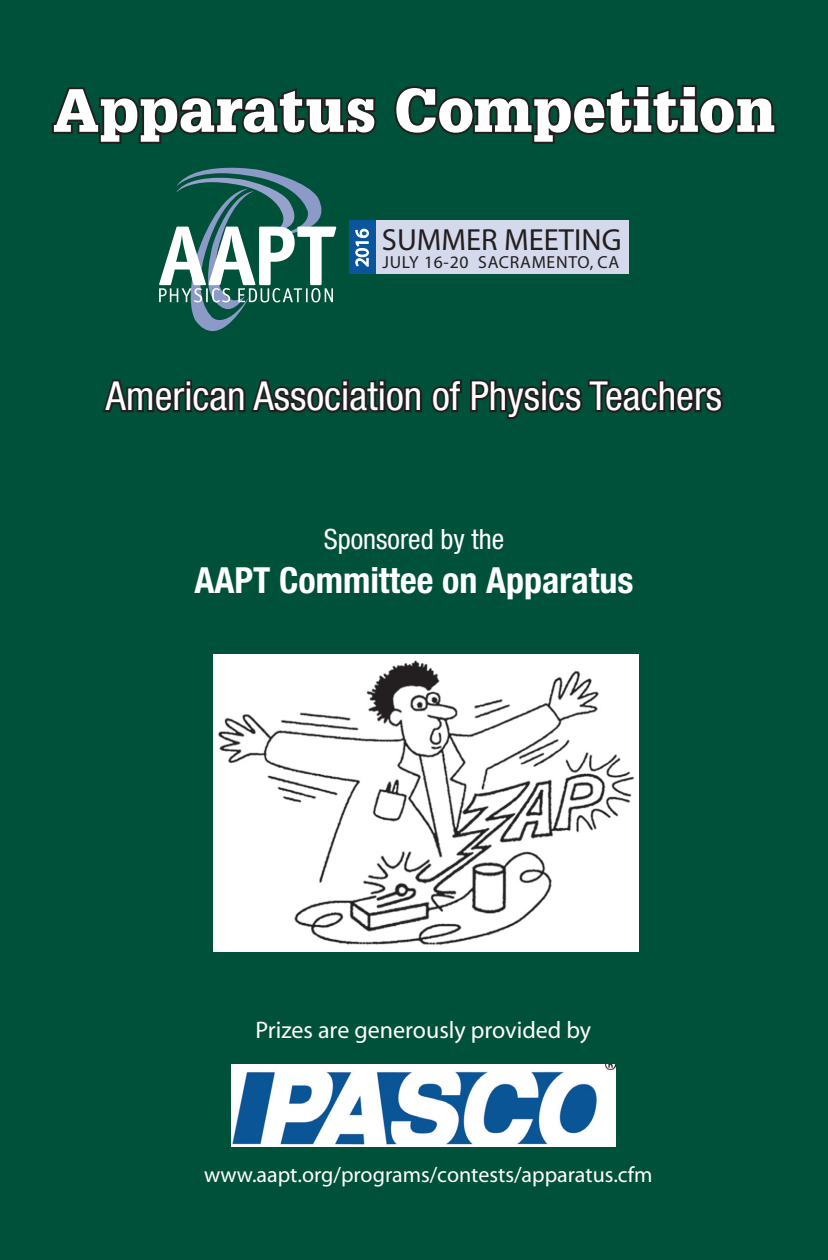
<style>
.page{position:relative;width:828px;height:1260px;background:#005139}
.page>*{position:absolute;margin:0;border:0;box-sizing:border-box;transform-origin:0 0}
.t1{font:64px "Square Serif Black DTC";color:#fff}
.t2{font:condensed 40px "Helvetica Neue LT Std";color:#fff}
.t3{font:700 condensed 36px "Helvetica Neue LT Std";color:#fff}
.t4{font:30.6px "Myriad";color:#231f20}
.t5{font:condensed 28px "Helvetica Neue LT Std";color:#fff}
.t6{font:24px "Myriad";color:#fff}
.t7{font:22px "Myriad";color:#fff}
.t8{font:17.4px "Myriad";letter-spacing:.04em;color:#231f20}
.s1{font-style:inherit}
</style>
<div class="page">
<svg style="left:50px;top:84px;width:328px;height:62px;background:#0b3f30"></svg>
<svg style="left:392px;top:83px;width:386px;height:63px;background:#0b4030"></svg>
<img style="left:214px;top:654px;width:425px;height:297px">
<img style="left:231px;top:1065px;width:385px;height:81px">
<svg style="left:101px;top:168px;width:624px;height:275px;background:#1f5f4f"></svg>
<h1 class="t1" style="left:53px;top:73px;width:724px"><span class="s1">A</span>pparatus Competition</h1>
<h3 class="t4" style="left:382px;top:225px;width:241px">SUMMER MEETING</h3>
<p class="t8" style="left:382px;top:253px;width:238px">JULY 16-20 SACRAMENTO, CA</p>
<h2 class="t2" style="left:106px;top:373px;width:618px">American Association of Physics Teachers</h2>
<p class="t5" style="left:324px;top:523px;width:182px">Sponsored by the</p>
<h3 class="t3" style="left:195px;top:558px;width:440px">AAPT Committee on Apparatus</h3>
<p class="t6" style="left:255px;top:1018px;width:337px">Prizes are generously provided by</p>
<p class="t7" style="left:204px;top:1164px;width:450px">www.aapt.org/programs/contests/apparatus.cfm</p>
</div>
